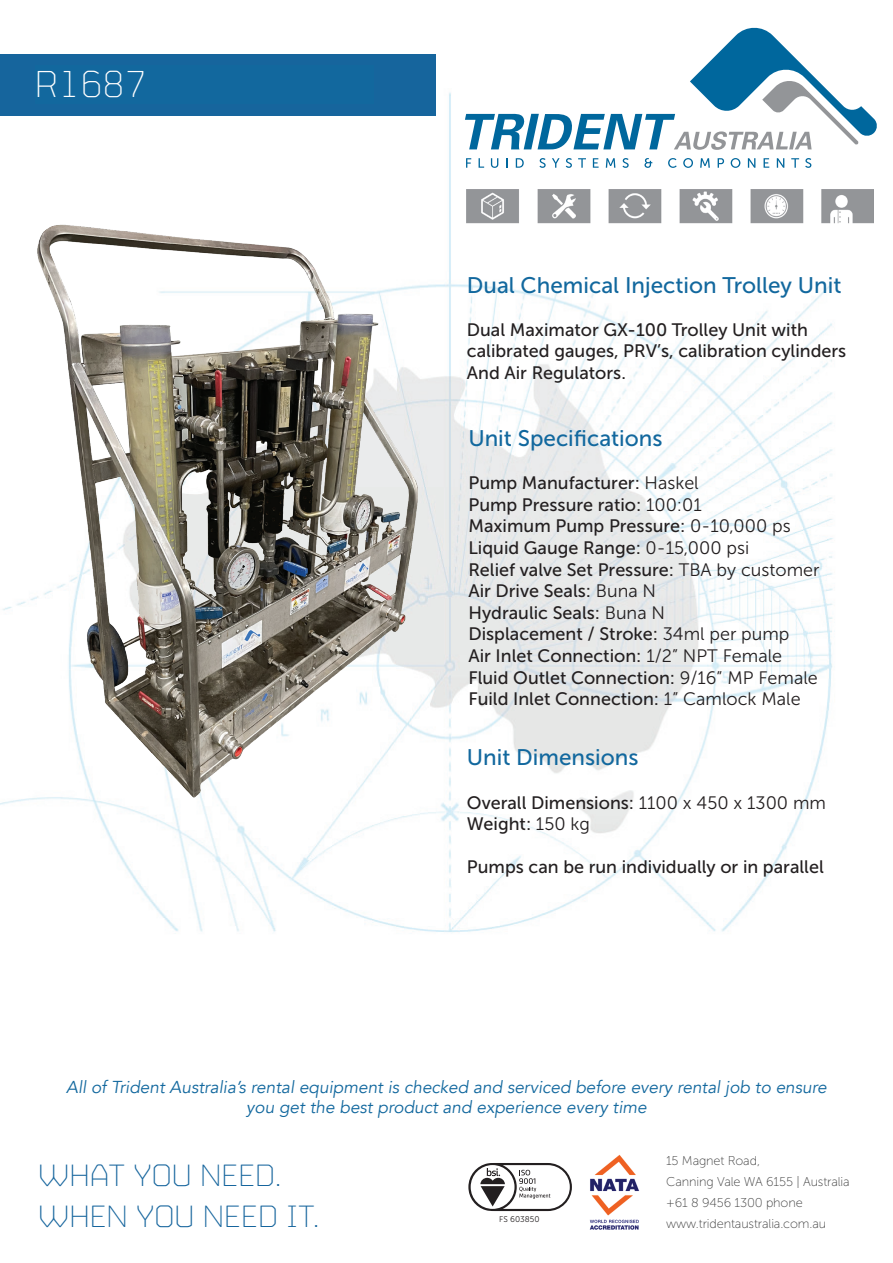
<style>
.page{position:relative;width:893px;height:1263px;background:#fff}
.page>*{position:absolute;margin:0;border:0;box-sizing:border-box;transform-origin:0 0}
.t1{font:300 42px "FS Sinclair";color:#fff}
.t2{font:300 34.5px/41.4px "FS Sinclair";color:#16659d}
.t3{font:22.5px "Museo Sans 500";color:#12689e}
.t4{font:18px/21.6px "Museo Sans 500";color:#231f20}
.t5{font:italic 17.25px/20.7px "Avenir";color:#12689e;text-align:center}
.t6{font:12.75px/21px "Museo Sans 100";letter-spacing:-.01em;color:#414141}
.t7{font:8.25px "Museo Sans 300";color:#231f20}
.s1{font-family:"Museo Sans 300"}
</style>
<div class="page">
<img style="left:0;top:92px;width:835px;height:840px">
<div style="left:0;top:54px;width:436px;height:62px;background:#16659d"></div>
<div style="left:35px;top:66px;width:338px;height:38px;background:#12689e"></div>
<svg style="left:465px;top:27px;width:411px;height:123px"></svg>
<svg style="left:466px;top:158px;width:5px;height:10px"></svg>
<svg style="left:479px;top:158px;width:5px;height:10px"></svg>
<svg style="left:491px;top:158px;width:7px;height:10px"></svg>
<svg style="left:506px;top:158px;width:2px;height:10px"></svg>
<svg style="left:516px;top:158px;width:8px;height:10px"></svg>
<svg style="left:539px;top:158px;width:7px;height:10px"></svg>
<svg style="left:552px;top:158px;width:8px;height:10px"></svg>
<svg style="left:566px;top:158px;width:6px;height:10px"></svg>
<svg style="left:578px;top:158px;width:8px;height:10px"></svg>
<svg style="left:593px;top:158px;width:6px;height:10px"></svg>
<svg style="left:606px;top:158px;width:9px;height:10px"></svg>
<svg style="left:622px;top:158px;width:7px;height:10px"></svg>
<svg style="left:644px;top:158px;width:8px;height:10px"></svg>
<svg style="left:668px;top:158px;width:9px;height:10px"></svg>
<svg style="left:683px;top:158px;width:10px;height:10px"></svg>
<svg style="left:700px;top:158px;width:10px;height:10px"></svg>
<svg style="left:718px;top:158px;width:6px;height:10px"></svg>
<svg style="left:731px;top:158px;width:9px;height:10px"></svg>
<svg style="left:748px;top:158px;width:7px;height:10px"></svg>
<svg style="left:764px;top:158px;width:5px;height:10px"></svg>
<svg style="left:777px;top:158px;width:7px;height:10px"></svg>
<svg style="left:791px;top:158px;width:8px;height:10px"></svg>
<svg style="left:805px;top:158px;width:6px;height:10px"></svg>
<img style="left:467px;top:189px;width:407px;height:34px">
<img style="left:590px;top:1154px;width:49px;height:76px">
<svg style="left:468px;top:1163px;width:104px;height:48px"></svg>
<img style="left:28px;top:219px;width:399px;height:584px">
<h1 class="t1" style="left:35px;top:55px;width:114px">R1687</h1>
<p class="t3" style="left:467px;top:272px;width:376px">Dual Chemical Injection Trolley Unit</p>
<p class="t4" style="left:467px;top:319px;width:381px">Dual Maximator GX-100 Trolley Unit with calibrated gauges, PRV’s, calibration cylinders<br>And Air Regulators.</p>
<p class="t3" style="left:468px;top:426px;width:196px">Unit Specifications</p>
<p class="t4" style="left:468px;top:472px;width:353px">Pump Manufacturer: <span class="s1">Haskel<br></span>Pump Pressure ratio: <span class="s1">100:01<br></span>Maximum Pump Pressure: <span class="s1">0-10,000 ps </span>Liquid Gauge Range: <span class="s1">0-15,000 psi<br></span>Relief valve Set Pressure: <span class="s1">TBA by customer </span>Air Drive Seals: <span class="s1">Buna N<br></span>Hydraulic Seals: <span class="s1">Buna N<br></span>Displacement / Stroke: <span class="s1">34ml per pump<br></span>Air Inlet Connection: <span class="s1">1/2” NPT Female </span>Fluid Outlet Connection: <span class="s1">9/16” MP Female </span>Fuild Inlet Connection: <span class="s1">1” Camlock Male</span></p>
<p class="t3" style="left:467px;top:745px;width:173px">Unit Dimensions</p>
<p class="t4" style="left:467px;top:792px;width:361px">Overall Dimensions: <span class="s1">1100 x 450 x 1300 mm<br></span>Weight: <span class="s1">150 kg</span></p>
<p class="t4" style="left:467px;top:856px;width:358px">Pumps can be run individually or in parallel</p>
<p class="t5" style="left:66px;top:1077px;width:762px">All of Trident Australia’s rental equipment is checked and serviced before every rental job to ensure you get the best product and experience every time</p>
<h2 class="t2" style="left:38px;top:1151px;width:283px">WHAT YOU NEED.<br>WHEN YOU NEED IT.</h2>
<p class="t6" style="left:666px;top:1150px;width:185px">15 Magnet Road,<br>Canning Vale WA 6155 | Australia +61 8 9456 1300 phone www.tridentaustralia.com.au</p>
<p class="t7" style="left:499px;top:1215px;width:42px">FS 603850</p>
</div>
